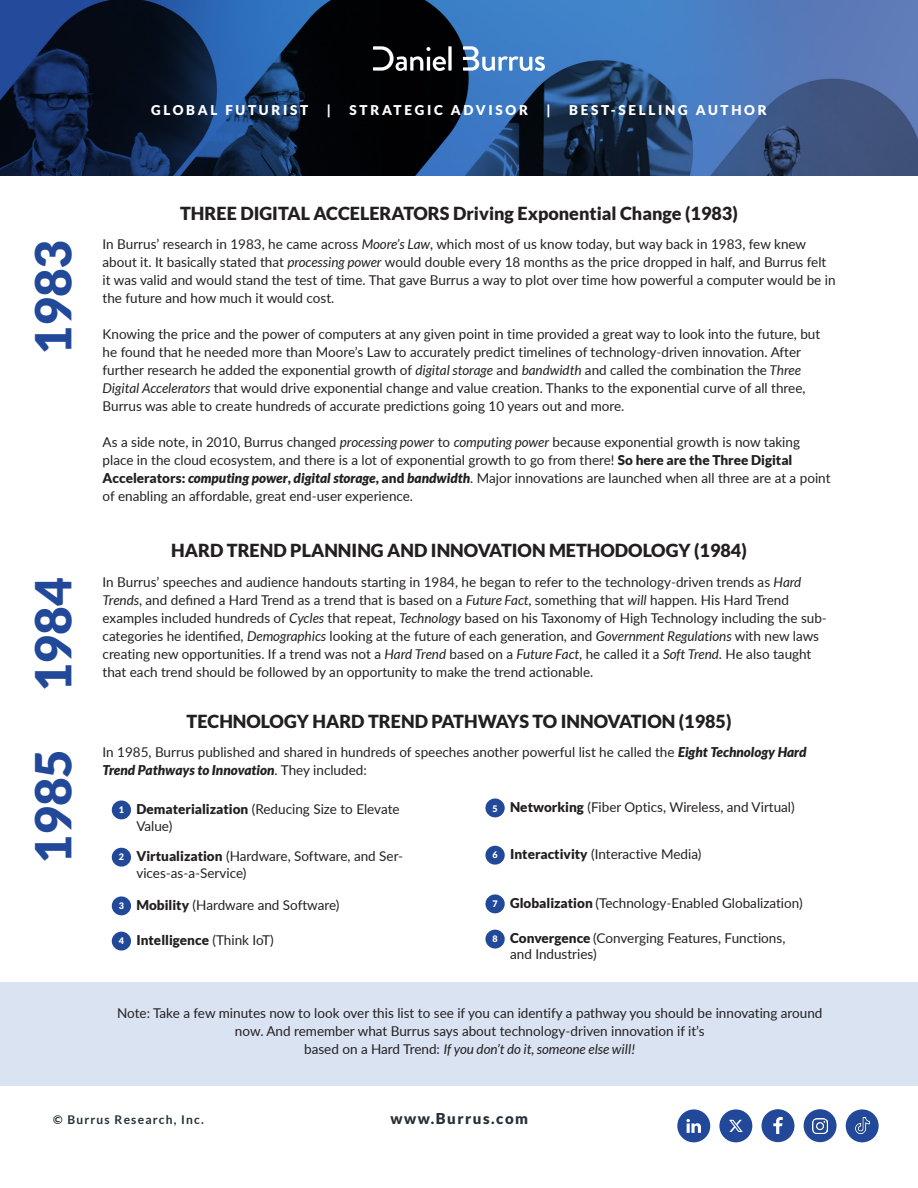
<style>
.page{position:relative;width:918px;height:1188px;background:#fff}
.page>*{position:absolute;margin:0;border:0;box-sizing:border-box;transform-origin:0 0}
.t1{font:900 49.5px "Lato";color:#224999}
.t2{font:900 18px "Lato";color:#231f20}
.t3{font:900 15px "Lato";letter-spacing:.1em;color:#272f37}
.t4{font:13.5px/18px "Lato";color:#231f20}
.t5{font:900 13.5px "Lato";letter-spacing:.2em;color:#fff}
.t6{font:900 13.5px "Lato";color:#231f20}
.t7{font:700 12px "Lato";letter-spacing:.1em;color:#223037}
.t8{font:900 9px "Lato";color:#fff}
.s1{font-style:italic}
.s2{font-weight:900}
.s3{font-weight:900;font-style:italic}
.s4{font-weight:400}
</style>
<div class="page">
<div style="left:112px;top:800px;width:19px;height:19px;background:#224999;border-radius:50%"></div>
<div style="left:112px;top:848px;width:19px;height:19px;background:#224999;border-radius:50%"></div>
<div style="left:112px;top:896px;width:19px;height:19px;background:#224999;border-radius:50%"></div>
<div style="left:112px;top:932px;width:19px;height:19px;background:#224999;border-radius:50%"></div>
<div style="left:485px;top:798px;width:20px;height:19px;background:#224999;border-radius:50%"></div>
<div style="left:485px;top:846px;width:20px;height:19px;background:#224999;border-radius:50%"></div>
<div style="left:485px;top:894px;width:20px;height:19px;background:#224999;border-radius:50%"></div>
<div style="left:485px;top:930px;width:20px;height:19px;background:#224999;border-radius:50%"></div>
<div style="left:0;top:982px;width:918px;height:104px;background:#d9e3f2"></div>
<img style="left:0;top:0;width:918px;height:176px">
<svg style="left:448px;top:46px;width:4px;height:25px"></svg>
<svg style="left:463px;top:46px;width:82px;height:45px;background:#598ac4"></svg>
<svg style="left:373px;top:46px;width:73px;height:45px;background:#2b2b2c"></svg>
<div style="left:804px;top:1109px;width:33px;height:33px;background:#224999;border-radius:50%"></div>
<img style="left:813px;top:1118px;width:15px;height:15px">
<div style="left:762px;top:1109px;width:32px;height:33px;background:#224999;border-radius:50%"></div>
<img style="left:773px;top:1118px;width:10px;height:16px">
<div style="left:677px;top:1109px;width:33px;height:33px;background:#224999;border-radius:50%"></div>
<svg style="left:686px;top:1119px;width:15px;height:14px"></svg>
<div style="left:719px;top:1109px;width:33px;height:33px;background:#224999;border-radius:50%"></div>
<svg style="left:729px;top:1120px;width:14px;height:12px"></svg>
<div style="left:846px;top:1109px;width:33px;height:33px;background:#224999;border-radius:50%"></div>
<img style="left:855px;top:1118px;width:15px;height:16px">
<p class="t5" style="left:151px;top:102px;width:159px">GLOBAL FUTURIST</p>
<p class="t5" style="left:327px;top:102px;width:6px">|</p>
<p class="t5" style="left:350px;top:102px;width:180px">STRATEGIC ADVISOR</p>
<p class="t5" style="left:547px;top:102px;width:6px">|</p>
<p class="t5" style="left:569px;top:102px;width:199px">BEST-SELLING AUTHOR</p>
<h1 class="t1" style="left:24px;top:355px;width:116px;rotate:-90deg">1983</h1>
<h1 class="t1" style="left:24px;top:692px;width:116px;rotate:-90deg">1984</h1>
<h1 class="t1" style="left:24px;top:864px;width:116px;rotate:-90deg">1985</h1>
<h2 class="t2" style="left:180px;top:203px;width:559px">THREE DIGITAL ACCELERATORS Driving Exponential Change (1983)</h2>
<p class="t4" style="left:103px;top:235px;width:735px">In Burrus’ research in 1983, he came across <span class="s1">Moore’s Law</span>, which most of us know today, but way back in 1983, few knew about it. It basically stated that <span class="s1">processing power</span> would double every 18 months as the price dropped in half, and Burrus felt it was valid and would stand the test of time. That gave Burrus a way to plot over time how powerful a computer would be in the future and how much it would cost.</p>
<p class="t4" style="left:103px;top:325px;width:719px">Knowing the price and the power of computers at any given point in time provided a great way to look into the future, but he found that he needed more than Moore’s Law to accurately predict timelines of technology-driven innovation. After further research he added the exponential growth of <span class="s1">digital storage</span> and <span class="s1">bandwidth</span> and called the combination the <span class="s1">Three Digital Accelerators</span> that would drive exponential change and value creation. Thanks to the exponential curve of all three, Burrus was able to create hundreds of accurate predictions going 10 years out and more.</p>
<p class="t4" style="left:103px;top:433px;width:729px">As a side note, in 2010, Burrus changed <span class="s1">processing power</span> to <span class="s1">computing power</span> because exponential growth is now taking place in the cloud ecosystem, and there is a lot of exponential growth to go from there! <span class="s2">So here are the Three Digital Accelerators:</span> <span class="s3">computing power</span><span class="s2">,</span> <span class="s3">digital storage</span><span class="s2">, and</span> <span class="s3">bandwidth</span>. Major innovations are launched when all three are at a point of enabling an affordable, great end-user experience.</p>
<h2 class="t2" style="left:171px;top:540px;width:577px">HARD TREND PLANNING AND INNOVATION METHODOLOGY (1984)</h2>
<p class="t4" style="left:103px;top:573px;width:726px">In Burrus’ speeches and audience handouts starting in 1984, he began to refer to the technology-driven trends as <span class="s1">Hard Trends</span>, and defined a Hard Trend as a trend that is based on a <span class="s1">Future Fact</span>, something that <span class="s1">will</span> happen. His Hard Trend examples included hundreds of <span class="s1">Cycles</span> that repeat, <span class="s1">Technology</span> based on his Taxonomy of High Technology including the sub&shy;categories he identified, <span class="s1">Demographics</span> looking at the future of each generation, and <span class="s1">Government Regulations</span> with new laws creating new opportunities. If a trend was not a <span class="s1">Hard Trend</span> based on a <span class="s1">Future Fact</span>, he called it a <span class="s1">Soft Trend</span>. He also taught that each trend should be followed by an opportunity to make the trend actionable.</p>
<h2 class="t2" style="left:187px;top:710px;width:546px">TECHNOLOGY HARD TREND PATHWAYS TO INNOVATION (1985)</h2>
<p class="t4" style="left:103px;top:743px;width:705px">In 1985, Burrus published and shared in hundreds of speeches another powerful list he called the <span class="s3">Eight Technology Hard<br>Trend Pathways to Innovation</span>. They included:</p>
<p class="t8" style="left:119px;top:804px;width:7px">1</p>
<p class="t8" style="left:119px;top:852px;width:7px">2</p>
<p class="t8" style="left:119px;top:900px;width:7px">3</p>
<p class="t8" style="left:119px;top:936px;width:7px">4</p>
<p class="t4" style="left:136px;top:801px;width:265px;line-height:16.2px"><span class="s2">Dematerialization</span> (Reducing Size to Elevate<br>Value)</p>
<p class="t4" style="left:136px;top:848px;width:268px;line-height:16.2px"><span class="s2">Virtualization</span> (Hardware, Software, and Ser&shy;vices-as-a-Service)</p>
<p class="t4" style="left:136px;top:896px;width:205px"><span class="s2">Mobility</span> (Hardware and Software)</p>
<p class="t6" style="left:136px;top:932px;width:139px">Intelligence <span class="s4">(Think IoT)</span></p>
<p class="t8" style="left:492px;top:803px;width:7px">5</p>
<p class="t8" style="left:492px;top:850px;width:7px">6</p>
<p class="t8" style="left:492px;top:898px;width:7px">7</p>
<p class="t8" style="left:492px;top:934px;width:7px">8</p>
<p class="t4" style="left:510px;top:798px;width:286px"><span class="s2">Networking</span> (Fiber Optics, Wireless, and Virtual)</p>
<p class="t4" style="left:510px;top:845px;width:193px"><span class="s2">Interactivity</span> (Interactive Media)</p>
<p class="t4" style="left:510px;top:894px;width:294px"><span class="s2">Globalization</span> (Technology-Enabled Globalization)</p>
<p class="t4" style="left:510px;top:930px;width:277px;line-height:16.2px"><span class="s2">Convergence</span> (Converging Features, Functions, and Industries)</p>
<p class="t4" style="left:117px;top:1004px;width:707px;text-align:center">Note: Take a few minutes now to look over this list to see if you can identify a pathway you should be innovating around now. And remember what Burrus says about technology-driven innovation if it’s<br>based on a Hard Trend: <span class="s1">If you don’t do it, someone else will!</span></p>
<p class="t7" style="left:53px;top:1113px;width:152px">© Burrus Research, Inc.</p>
<p class="t3" style="left:390px;top:1110px;width:139px">www.Burrus.com</p>
</div>
